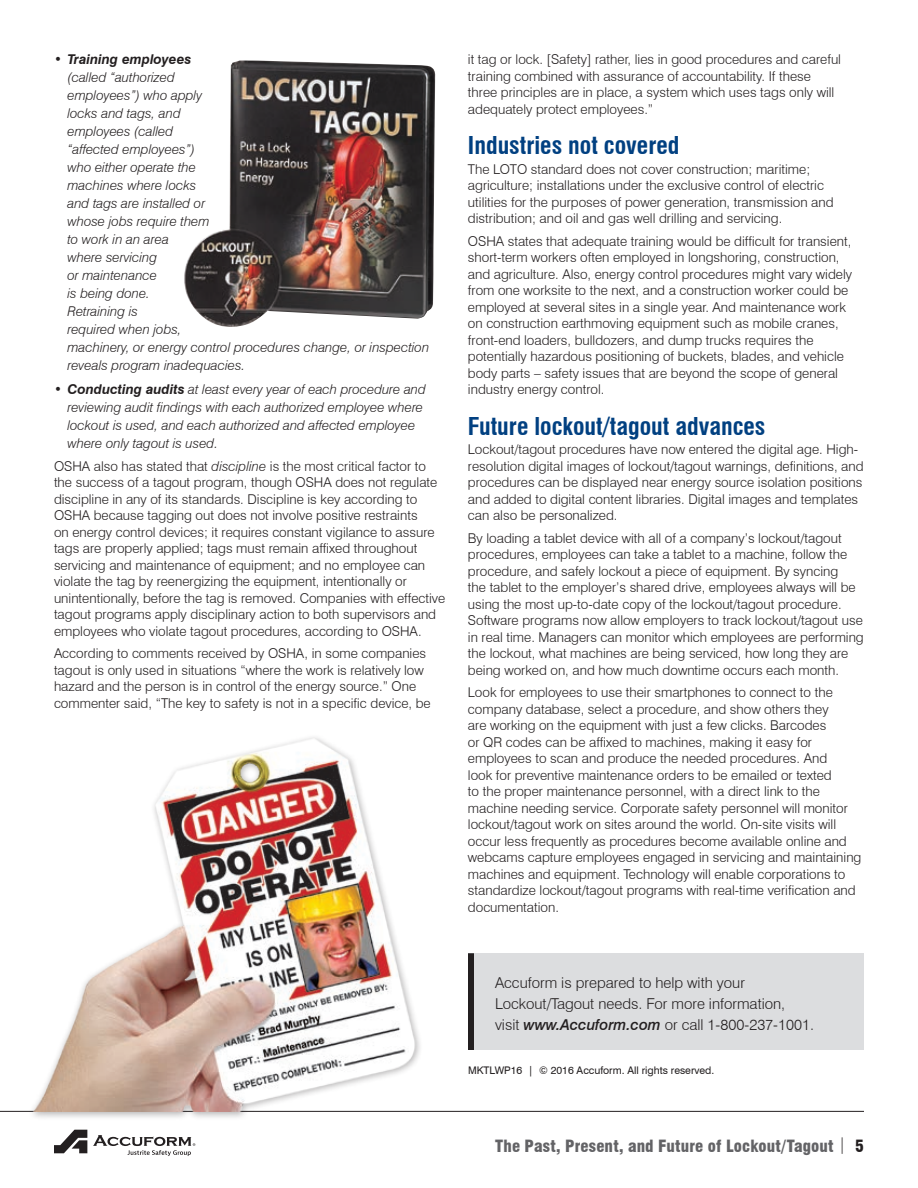
<style>
.page{position:relative;width:918px;height:1188px;background:#fff}
.page>*{position:absolute;margin:0;border:0;box-sizing:border-box;transform-origin:0 0}
.t1{font:700 condensed 24px "Swiss 721 BT";color:#014081}
.t2{font:900 condensed 16.5px "Swiss 721 BT";letter-spacing:.005em;color:#636366}
.t3{font:300 15px/21px "Swiss 721 BT";color:#231f20}
.t4{font:300 13.5px/16.5px "Swiss 721 BT";color:#231f20}
.t5{font:italic 300 13.5px/18px "Swiss 721 BT";color:#231f20}
.t6{font:10.5px "Swiss 721 BT";color:#231f20}
.s1{font-weight:700}
.s2{font-style:italic}
.s3{font-weight:500;font-style:italic}
.s4{font-weight:300;color:#231f20}
.s5{color:#231f20}
</style>
<div class="page">
<hr style="left:0;top:1111px;width:864px;height:1px;background:#231f20">
<svg style="left:93px;top:1135px;width:102px;height:21px"></svg>
<svg style="left:54px;top:1130px;width:33px;height:23px"></svg>
<div style="left:468px;top:953px;width:396px;height:97px;background:#dcdddf"></div>
<div style="left:468px;top:953px;width:6px;height:97px;background:#231f20"></div>
<div style="left:28px;top:733px;width:395px;height:387px;background:#231f20;opacity:.35"></div>
<img style="left:22px;top:733px;width:403px;height:378px">
<img style="left:184px;top:60px;width:251px;height:267px">
<p class="t5" style="left:68px;top:50px;width:363px;text-indent:-14px">• <span class="s1">Training employees<br></span>(called “authorized<br>employees”) who apply<br>locks and tags, and<br>employees (called<br>“affected employees”)<br>who either operate the<br>machines where locks<br>and tags are installed or<br>whose jobs require them<br>to work in an area<br>where servicing<br>or maintenance<br>is being done.<br>Retraining is<br>required when jobs,<br>machinery, or energy control procedures change, or inspection reveals program inadequacies.</p>
<p class="t5" style="left:68px;top:380px;width:360px;text-indent:-14px">• <span class="s1">Conducting audits</span> at least every year of each procedure and reviewing audit findings with each authorized employee where lockout is used, and each authorized and affected employee where only tagout is used.</p>
<p class="t4" style="left:54px;top:458px;width:393px">OSHA also has stated that <span class="s2">discipline</span> is the most critical factor to the success of a tagout program, though OSHA does not regulate discipline in any of its standards. Discipline is key according to OSHA because tagging out does not involve positive restraints<br>on energy control devices; it requires constant vigilance to assure tags are properly applied; tags must remain affixed throughout servicing and maintenance of equipment; and no employee can violate the tag by reenergizing the equipment, intentionally or unintentionally, before the tag is removed. Companies with effective tagout programs apply disciplinary action to both supervisors and employees who violate tagout procedures, according to OSHA.</p>
<p class="t4" style="left:54px;top:645px;width:378px">According to comments received by OSHA, in some companies tagout is only used in situations “where the work is relatively low hazard and the person is in control of the energy source.” One commenter said, “The key to safety is not in a specific device, be</p>
<p class="t4" style="left:468px;top:51px;width:375px">it tag or lock. [Safety] rather, lies in good procedures and careful training combined with assurance of accountability. If these three principles are in place, a system which uses tags only will adequately protect employees.”</p>
<h1 class="t1" style="left:468px;top:131px;width:213px">Industries not covered</h1>
<p class="t4" style="left:468px;top:161px;width:367px">The LOTO standard does not cover construction; maritime; agriculture; installations under the exclusive control of electric utilities for the purposes of power generation, transmission and distribution; and oil and gas well drilling and servicing.</p>
<p class="t4" style="left:468px;top:233px;width:386px">OSHA states that adequate training would be difficult for transient, short-term workers often employed in longshoring, construction, and agriculture. Also, energy control procedures might vary widely from one worksite to the next, and a construction worker could be employed at several sites in a single year. And maintenance work on construction earthmoving equipment such as mobile cranes, front-end loaders, bulldozers, and dump trucks requires the potentially hazardous positioning of buckets, blades, and vehicle body parts – safety issues that are beyond the scope of general industry energy control.</p>
<h1 class="t1" style="left:468px;top:412px;width:299px">Future lockout/tagout advances</h1>
<p class="t4" style="left:468px;top:441px;width:397px">Lockout/tagout procedures have now entered the digital age. High&shy;resolution digital images of lockout/tagout warnings, definitions, and procedures can be displayed near energy source isolation positions and added to digital content libraries. Digital images and templates can also be personalized.</p>
<p class="t4" style="left:468px;top:530px;width:397px">By loading a tablet device with all of a company’s lockout/tagout procedures, employees can take a tablet to a machine, follow the procedure, and safely lockout a piece of equipment. By syncing<br>the tablet to the employer’s shared drive, employees always will be using the most up-to-date copy of the lockout/tagout procedure.<br>Software programs now allow employers to track lockout/tagout use in real time. Managers can monitor which employees are performing the lockout, what machines are being serviced, how long they are being worked on, and how much downtime occurs each month.</p>
<p class="t4" style="left:468px;top:684px;width:395px">Look for employees to use their smartphones to connect to the company database, select a procedure, and show others they<br>are working on the equipment with just a few clicks. Barcodes<br>or QR codes can be affixed to machines, making it easy for employees to scan and produce the needed procedures. And<br>look for preventive maintenance orders to be emailed or texted<br>to the proper maintenance personnel, with a direct link to the machine needing service. Corporate safety personnel will monitor lockout/tagout work on sites around the world. On-site visits will occur less frequently as procedures become available online and webcams capture employees engaged in servicing and maintaining machines and equipment. Technology will enable corporations to standardize lockout/tagout programs with real-time verification and documentation.</p>
<p class="t3" style="left:495px;top:972px;width:321px">Accuform is prepared to help with your<br>Lockout/Tagout needs. For more information,<br>visit <span class="s3">www.Accuform.com</span> or call 1-800-237-1001.</p>
<p class="t6" style="left:468px;top:1064px;width:248px">MKTLWP16 | © 2016 Accuform. All rights reserved.</p>
<p class="t2" style="left:495px;top:1136px;width:370px">The Past, Present, and Future of Lockout/Tagout <span class="s4">|</span> <span class="s5">5</span></p>
</div>
